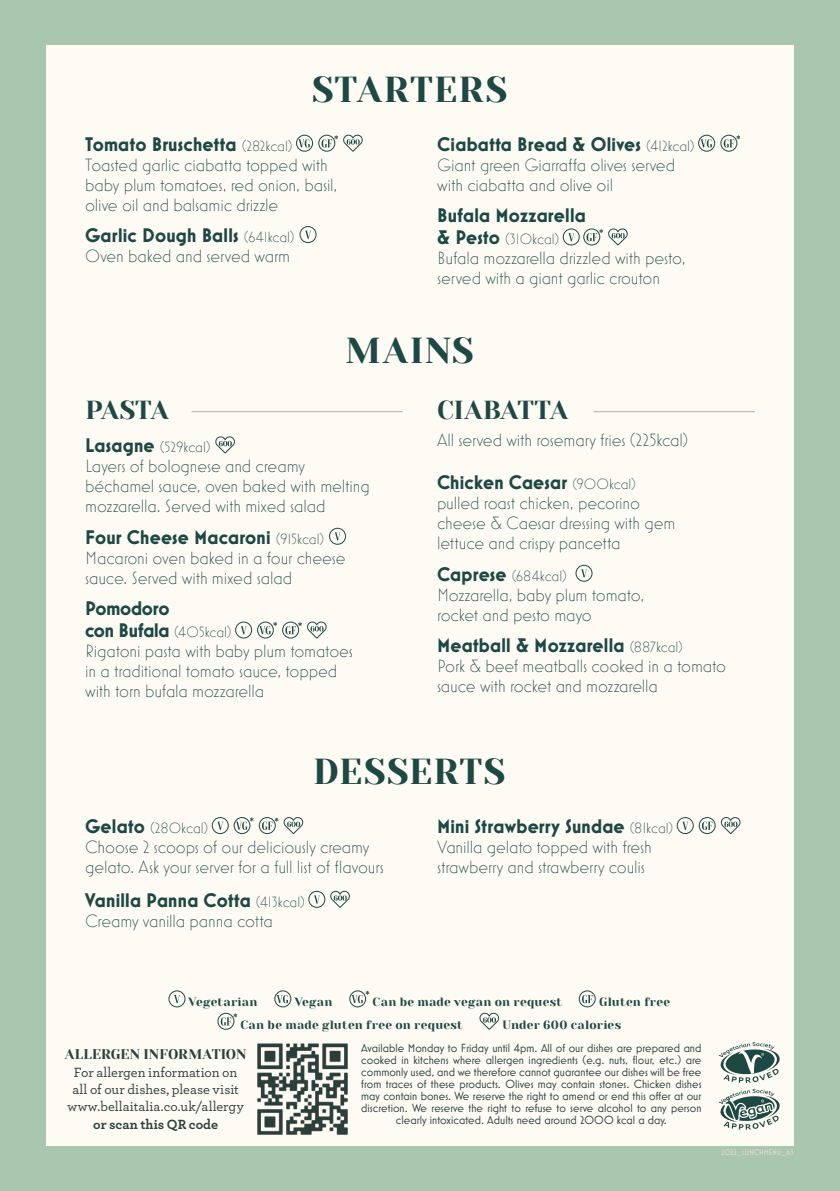
<style>
.page{position:relative;width:840px;height:1191px;background:#fff}
.page>*{position:absolute;margin:0;border:0;box-sizing:border-box;transform-origin:0 0}
.Section_Title{font:36px "Yeseva One";letter-spacing:.03em;color:#1d4843}
.Section_Subtitle{font:26px "Yeseva One";letter-spacing:-.005em;color:#1d4843}
.Dish_Name{font:700 20px "Mostra Nuova";letter-spacing:.01em;color:#1d4843}
.Dish_Name-2{font:700 20px/22.4px "Mostra Nuova";letter-spacing:-.01em;color:#1d4843}
.Descriptor-G{font:300 18px/20px "Mostra Nuova";letter-spacing:-.01em;color:#1d4843}
.Descriptor_with_opti{font:300 18px "Mostra Nuova";letter-spacing:-.01em;color:#1d4843}
.Dish_Name-3{font:300 15px "Mostra Nuova";letter-spacing:-.01em;color:#1d4843}
.T_C{font:500 14px/17.4px "Archer";color:#2d3f3a}
.T_C-2{font:14px "Yeseva One";letter-spacing:.005em;color:#2d3f3a}
.t1{font:12px/12px "Mostra Nuova";color:#2d3f3a;text-align:center}
.t2{font:12px "Yeseva One";letter-spacing:.025em;color:#1d4843}
.T_C-3{font:8px "Mostra Nuova";letter-spacing:-.005em;color:#f3dfd5}
.s1{font-weight:300;font-size:15px}
.s2{font-weight:700;font-size:20px}
.s3{font-weight:700}
</style>
<div class="page">
<div style="left:0;top:0;width:839px;height:1191px;background:#a9c6ae"></div>
<div style="left:46px;top:45px;width:747px;height:1100px;background:#fefaf4"></div>
<svg style="left:296px;top:135px;width:66px;height:17px"></svg>
<svg style="left:299px;top:226px;width:17px;height:17px"></svg>
<svg style="left:215px;top:436px;width:20px;height:17px"></svg>
<svg style="left:329px;top:528px;width:17px;height:17px"></svg>
<svg style="left:235px;top:621px;width:66px;height:17px"></svg>
<svg style="left:307px;top:621px;width:19px;height:17px"></svg>
<svg style="left:212px;top:817px;width:91px;height:17px"></svg>
<svg style="left:308px;top:890px;width:41px;height:18px"></svg>
<svg style="left:698px;top:135px;width:16px;height:17px"></svg>
<svg style="left:720px;top:135px;width:19px;height:17px"></svg>
<svg style="left:562px;top:228px;width:65px;height:17px"></svg>
<svg style="left:575px;top:565px;width:17px;height:17px"></svg>
<svg style="left:676px;top:817px;width:64px;height:17px"></svg>
<img style="left:257px;top:1043px;width:91px;height:92px">
<svg style="left:168px;top:990px;width:17px;height:17px"></svg>
<svg style="left:274px;top:990px;width:17px;height:17px"></svg>
<svg style="left:349px;top:990px;width:20px;height:17px"></svg>
<svg style="left:578px;top:990px;width:17px;height:17px"></svg>
<svg style="left:217px;top:1012px;width:20px;height:17px"></svg>
<svg style="left:479px;top:1012px;width:20px;height:17px"></svg>
<svg style="left:718px;top:1088px;width:61px;height:41px"></svg>
<svg style="left:718px;top:1042px;width:61px;height:40px"></svg>
<hr style="left:593px;top:411px;width:161px;height:1px;background:#a9afae">
<hr style="left:191px;top:411px;width:211px;height:1px;background:#a9afae">
<p class="Section_Title" style="left:312px;top:63px;width:196px">STARTERS</p>
<p class="Dish_Name" style="left:85px;top:132px;width:209px">Tomato Bruschetta <span class="s1">(282kcal)</span></p>
<p class="Descriptor-G" style="left:85px;top:154px;width:254px">Toasted garlic ciabatta topped with baby plum tomatoes, red onion, basil, olive oil and balsamic drizzle</p>
<p class="Dish_Name" style="left:85px;top:223px;width:211px">Garlic Dough Balls <span class="s1">(641kcal)</span></p>
<p class="Descriptor_with_opti" style="left:85px;top:245px;width:206px">Oven baked and served warm</p>
<p class="Dish_Name" style="left:437px;top:132px;width:259px">Ciabatta Bread &amp; Olives <span class="s1">(412kcal)</span></p>
<p class="Descriptor-G" style="left:437px;top:154px;width:239px">Giant green Giarraffa olives served with ciabatta and olive oil</p>
<p class="Dish_Name" style="left:437px;top:203px;width:150px">Bufala Mozzarella</p>
<p class="Dish_Name-3" style="left:437px;top:231px;width:123px"><span class="s2">&amp; Pesto</span> (310kcal)</p>
<p class="Descriptor-G" style="left:437px;top:248px;width:250px">Bufala mozzarella drizzled with pesto, served with a giant garlic crouton</p>
<p class="Section_Title" style="left:345px;top:324px;width:130px">MAINS</p>
<p class="Section_Subtitle" style="left:85px;top:391px;width:84px">PASTA</p>
<p class="Dish_Name-3" style="left:85px;top:438px;width:127px"><span class="s2">Lasagne</span> (529kcal)</p>
<p class="Descriptor-G" style="left:85px;top:456px;width:286px">Layers of bolognese and creamy béchamel sauce, oven baked with melting mozzarella. Served with mixed salad</p>
<p class="Dish_Name" style="left:85px;top:525px;width:240px">Four Cheese Macaroni <span class="s1">(915kcal)</span></p>
<p class="Descriptor-G" style="left:85px;top:547px;width:262px">Macaroni oven baked in a four cheese sauce. Served with mixed salad</p>
<p class="Dish_Name-2" style="left:85px;top:597px;width:148px">Pomodoro<br>con Bufala <span class="s1">(405kcal)</span></p>
<p class="Descriptor-G" style="left:85px;top:641px;width:269px">Rigatoni pasta with baby plum tomatoes in a traditional tomato sauce, topped with torn bufala mozzarella</p>
<p class="Section_Subtitle" style="left:437px;top:391px;width:132px">CIABATTA</p>
<p class="Descriptor-G" style="left:437px;top:430px;width:252px">All served with rosemary fries (225kcal)</p>
<p class="Dish_Name" style="left:437px;top:471px;width:200px">Chicken Caesar <span class="s1">(900kcal)</span></p>
<p class="Descriptor-G" style="left:437px;top:493px;width:240px">pulled roast chicken, pecorino cheese &amp; Caesar dressing with gem lettuce and crispy pancetta</p>
<p class="Dish_Name-3" style="left:437px;top:567px;width:131px"><span class="s2">Caprese</span> (684kcal)</p>
<p class="Descriptor-G" style="left:437px;top:584px;width:209px">Mozzarella, baby plum tomato, rocket and pesto mayo</p>
<p class="Dish_Name" style="left:437px;top:633px;width:247px">Meatball &amp; Mozzarella <span class="s1">(887kcal)</span></p>
<p class="Descriptor-G" style="left:437px;top:655px;width:290px">Pork &amp; beef meatballs cooked in a tomato sauce with rocket and mozzarella</p>
<p class="Section_Title" style="left:313px;top:745px;width:193px">DESSERTS</p>
<p class="Dish_Name-3" style="left:85px;top:819px;width:124px"><span class="s2">Gelato</span> (280kcal)</p>
<p class="Descriptor-G" style="left:85px;top:836px;width:300px">Choose 2 scoops of our deliciously creamy gelato. Ask your server for a full list of flavours</p>
<p class="Dish_Name" style="left:85px;top:888px;width:221px">Vanilla Panna Cotta <span class="s1">(413kcal)</span></p>
<p class="Descriptor-G" style="left:85px;top:910px;width:189px">Creamy vanilla panna cotta</p>
<p class="Dish_Name" style="left:437px;top:814px;width:237px">Mini Strawberry Sundae <span class="s1">(81kcal)</span></p>
<p class="Descriptor-G" style="left:437px;top:836px;width:216px">Vanilla gelato topped with fresh strawberry and strawberry coulis</p>
<p class="t2" style="left:188px;top:993px;width:70px">Vegetarian</p>
<p class="t2" style="left:294px;top:993px;width:39px">Vegan</p>
<p class="t2" style="left:372px;top:993px;width:191px">Can be made vegan on request</p>
<p class="t2" style="left:598px;top:993px;width:72px">Gluten free</p>
<p class="t2" style="left:240px;top:1015px;width:223px">Can be made gluten free on request</p>
<p class="t2" style="left:502px;top:1015px;width:120px">Under 600 calories</p>
<p class="T_C-2" style="left:65px;top:1044px;width:183px">ALLERGEN INFORMATION</p>
<p class="T_C" style="left:72px;top:1062px;width:168px">For allergen information on all of our dishes, please visit</p>
<p class="T_C" style="left:67px;top:1097px;width:178px;text-align:center">www.bellaitalia.co.uk/allergy <span class="s3">or scan this QR code</span></p>
<p class="t1" style="left:361px;top:1041px;width:341px">Available Monday to Friday until 4pm. All of our dishes are prepared and cooked in kitchens where allergen ingredients (e.g. nuts, flour, etc.) are commonly used, and we therefore cannot guarantee our dishes will be free from traces of these products. Olives may contain stones. Chicken dishes may contain bones. We reserve the right to amend or end this offer at our discretion. We reserve the right to refuse to serve alcohol to any person clearly intoxicated. Adults need around 2000 kcal a day.</p>
<p class="T_C-3" style="left:721px;top:1148px;width:74px">2022_LUNCHMENU_A5</p>
</div>
